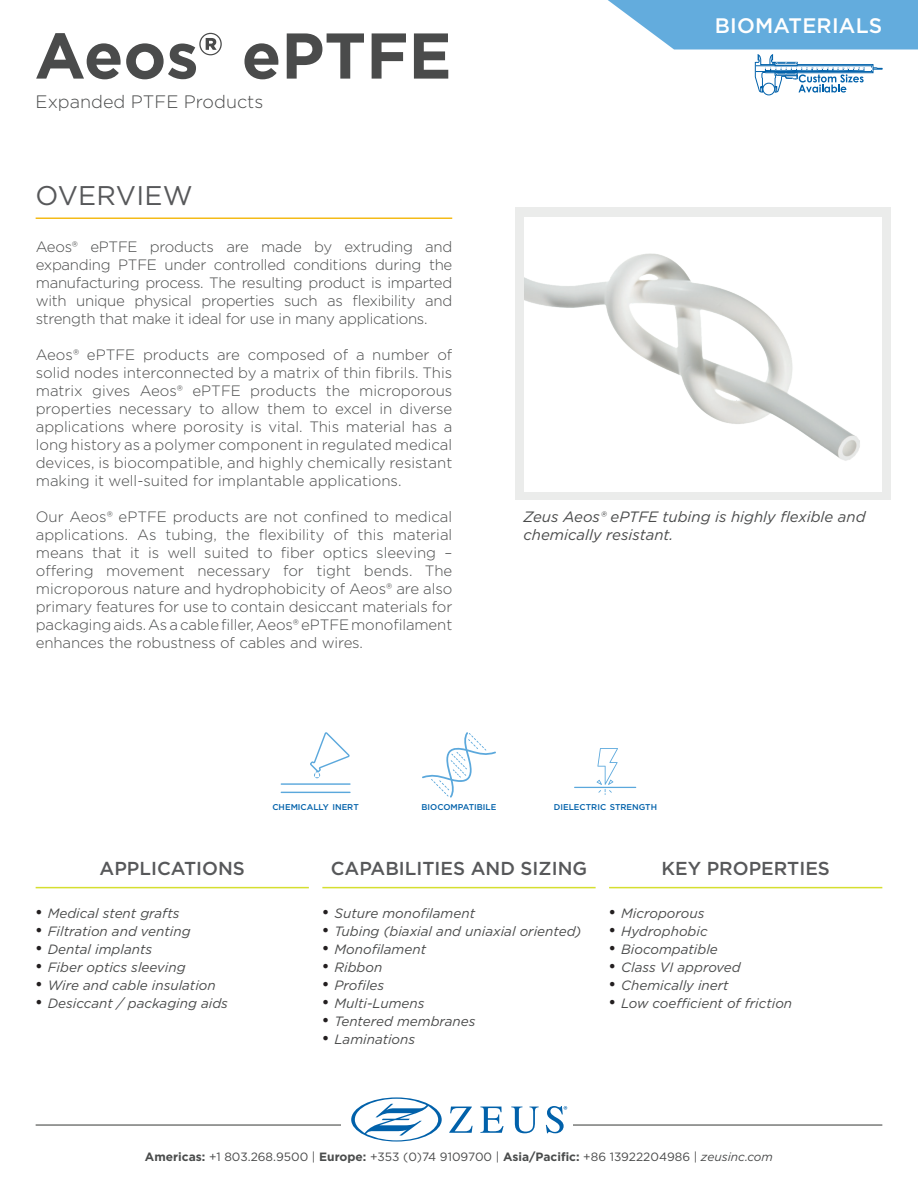
<style>
.page{position:relative;width:918px;height:1188px;background:#fff}
.page>*{position:absolute;margin:0;border:0;box-sizing:border-box;transform-origin:0 0}
.t1{font:700 64.5px "Gotham";color:#4a4b4b}
.t2{font:27px "Gotham";letter-spacing:.01em;color:#57585a}
.t3{font:500 21px "Gotham";letter-spacing:.01em;color:#fff}
.t4{font:500 18.75px "Gotham";color:#57585a}
.t5{font:300 18px "Gotham";color:#4a4b4b}
.t6{font:300 15px/18px "Gotham";letter-spacing:-.01em;color:#4a4b4b;text-align:justify}
.t7{font:italic 15px/18px "Gotham";color:#4a4b4b}
.t8{font:italic 13.5px "Gotham";color:#4a4b4b}
.t9{font:12px "Gotham";color:#4a4b4b}
.t10{font:500 8.4px "Gotham";color:#0161aa}
.s1{font-family:"Times New Roman";font-style:normal;font-size:18px;color:#231f20}
.s2{font-weight:700;color:#4a4c4c}
.s3{font-style:italic}
</style>
<div class="page">
<hr style="left:36px;top:1124px;width:846px;height:2px;background:#797a78">
<div style="left:341px;top:1101px;width:232px;height:35px;background:#fff"></div>
<svg style="left:449px;top:1107px;width:24px;height:26px"></svg>
<svg style="left:480px;top:1107px;width:24px;height:26px"></svg>
<svg style="left:511px;top:1107px;width:28px;height:26px"></svg>
<svg style="left:351px;top:1097px;width:91px;height:45px"></svg>
<svg style="left:546px;top:1106px;width:21px;height:27px"></svg>
<div style="left:515px;top:207px;width:376px;height:293px;background:#ebeceb"></div>
<div style="left:525px;top:218px;width:357px;height:274px;background:#fff"></div>
<hr style="left:36px;top:218px;width:416px;height:1px;background:#f4bb18">
<hr style="left:609px;top:887px;width:273px;height:1px;background:#d5df30">
<hr style="left:322px;top:887px;width:274px;height:1px;background:#d5df30">
<hr style="left:36px;top:887px;width:273px;height:1px;background:#d5df30">
<img style="left:525px;top:253px;width:335px;height:208px">
<svg style="left:574px;top:748px;width:62px;height:47px"></svg>
<svg style="left:608px;top:0;width:310px;height:93px"></svg>
<div style="left:763px;top:83px;width:12px;height:12px;background:#fff;border-radius:50%"></div>
<div style="left:763px;top:83px;width:12px;height:12px;border:1px solid #0161aa;border-radius:50%"></div>
<svg style="left:422px;top:732px;width:74px;height:66px"></svg>
<svg style="left:281px;top:732px;width:70px;height:61px"></svg>
<h1 class="t1" style="left:35px;top:13px;width:419px">Aeos® ePTFE</h1>
<p class="t5" style="left:36px;top:91px;width:229px">Expanded PTFE Products</p>
<h2 class="t2" style="left:36px;top:178px;width:159px">OVERVIEW</h2>
<h3 class="t3" style="left:715px;top:12px;width:169px">BIOMATERIALS</h3>
<p class="t6" style="left:36px;top:237px;width:418px">Aeos® ePTFE products are made by extruding and expanding PTFE under controlled conditions during the manufacturing process. The resulting product is imparted with unique physical properties such as flexibility and strength that make it ideal for use in many applications.</p>
<p class="t6" style="left:36px;top:345px;width:418px">Aeos® ePTFE products are composed of a number of solid nodes interconnected by a matrix of thin fibrils. This matrix gives Aeos® ePTFE products the microporous properties necessary to allow them to excel in diverse applications where porosity is vital. This material has a long history as a polymer component in regulated medical devices, is biocompatible, and highly chemically resistant making it well-suited for implantable applications.</p>
<p class="t6" style="left:36px;top:507px;width:418px">Our Aeos® ePTFE products are not confined to medical applications. As tubing, the flexibility of this material means that it is well suited to fiber optics sleeving – offering movement necessary for tight bends. The microporous nature and hydrophobicity of Aeos® are also primary features for use to contain desiccant materials for packaging aids. As a cable filler, Aeos® ePTFE monofilament enhances the robustness of cables and wires.</p>
<p class="t7" style="left:523px;top:507px;width:344px">Zeus Aeos® ePTFE tubing is highly flexible and chemically resistant.</p>
<p class="t10" style="left:272px;top:802px;width:88px">CHEMICALLY INERT</p>
<p class="t10" style="left:422px;top:802px;width:76px">BIOCOMPATIBILE</p>
<p class="t10" style="left:554px;top:802px;width:105px">DIELECTRIC STRENGTH</p>
<p class="t4" style="left:100px;top:856px;width:147px">APPLICATIONS</p>
<p class="t4" style="left:331px;top:856px;width:258px">CAPABILITIES AND SIZING</p>
<p class="t4" style="left:661px;top:856px;width:170px">KEY PROPERTIES</p>
<p class="t8" style="left:36px;top:905px;width:145px"><span class="s1">•</span> Medical stent grafts</p>
<p class="t8" style="left:36px;top:923px;width:156px"><span class="s1">•</span> Filtration and venting</p>
<p class="t8" style="left:36px;top:941px;width:118px"><span class="s1">•</span> Dental implants</p>
<p class="t8" style="left:36px;top:959px;width:151px"><span class="s1">•</span> Fiber optics sleeving</p>
<p class="t8" style="left:36px;top:977px;width:182px"><span class="s1">•</span> Wire and cable insulation</p>
<p class="t8" style="left:36px;top:995px;width:194px"><span class="s1">•</span> Desiccant / packaging aids</p>
<p class="t8" style="left:322px;top:905px;width:154px"><span class="s1">•</span> Suture monofilament</p>
<p class="t8" style="left:322px;top:923px;width:261px"><span class="s1">•</span> Tubing (biaxial and uniaxial oriented)</p>
<p class="t8" style="left:322px;top:941px;width:105px"><span class="s1">•</span> Monofilament</p>
<p class="t8" style="left:322px;top:959px;width:61px"><span class="s1">•</span> Ribbon</p>
<p class="t8" style="left:322px;top:977px;width:63px"><span class="s1">•</span> Profiles</p>
<p class="t8" style="left:322px;top:995px;width:103px"><span class="s1">•</span> Multi-Lumens</p>
<p class="t8" style="left:322px;top:1013px;width:155px"><span class="s1">•</span> Tentered membranes</p>
<p class="t8" style="left:322px;top:1031px;width:94px"><span class="s1">•</span> Laminations</p>
<p class="t8" style="left:609px;top:905px;width:97px"><span class="s1">•</span> Microporous</p>
<p class="t8" style="left:609px;top:923px;width:100px"><span class="s1">•</span> Hydrophobic</p>
<p class="t8" style="left:609px;top:941px;width:110px"><span class="s1">•</span> Biocompatible</p>
<p class="t8" style="left:609px;top:959px;width:133px"><span class="s1">•</span> Class VI approved</p>
<p class="t8" style="left:609px;top:977px;width:121px"><span class="s1">•</span> Chemically inert</p>
<p class="t8" style="left:609px;top:995px;width:185px"><span class="s1">•</span> Low coefficient of friction</p>
<p class="t9" style="left:145px;top:1149px;width:630px"><span class="s2">Americas:</span> +1 803.268.9500 | <span class="s2">Europe:</span> +353 (0)74 9109700 | <span class="s2">Asia/Pacific:</span> +86 13922204986 | <span class="s3">zeusinc.com</span></p>
</div>
